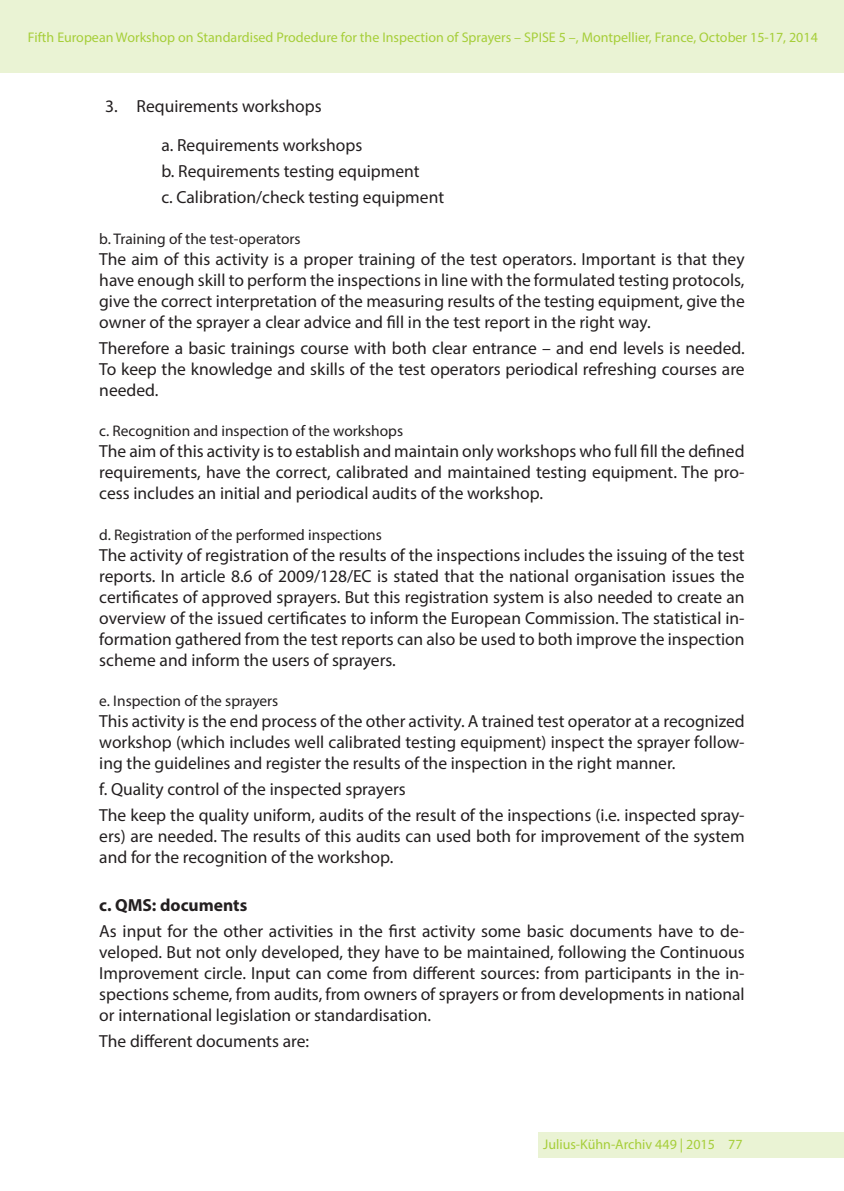
<style>
.page{position:relative;width:844px;height:1191px;background:#fff}
.page>*{position:absolute;margin:0;border:0;box-sizing:border-box;transform-origin:0 0}
.t1{font:17.5px/21px "Myriad Pro";color:#231f20;text-align:justify}
.t2{font:15.4px "Myriad Pro";color:#231f20}
.t3{font:14px "Myriad Pro";color:#a6ce39}
.s1{font-weight:700}
</style>
<div class="page">
<div style="left:0;top:0;width:843px;height:72px;background:#eaf3d4"></div>
<div style="left:538px;top:1132px;width:305px;height:25px;background:#eaf3d4"></div>
<p class="t3" style="left:28px;top:29px;width:791px">Fifth European Workshop on Standardised Prodedure for the Inspection of Sprayers – SPISE 5 –, Montpellier, France, October 15-17, 2014</p>
<p class="t1" style="left:105px;top:96px;width:218px">3. Requirements workshops</p>
<p class="t1" style="left:161px;top:132px;width:284px;line-height:26.2px;text-align:left">a. Requirements workshops<br>b. Requirements testing equipment<br>c. Calibration/check testing equipment</p>
<p class="t2" style="left:99px;top:229px;width:203px">b. Training of the test-operators</p>
<p class="t1" style="left:99px;top:248px;width:646px">The aim of this activity is a proper training of the test operators. Important is that they have enough skill to perform the inspections in line with the formulated testing protocols, give the correct interpretation of the measuring results of the testing equipment, give the owner of the sprayer a clear advice and fill in the test report in the right way.</p>
<p class="t1" style="left:99px;top:337px;width:646px">Therefore a basic trainings course with both clear entrance – and end levels is needed.<br>To keep the knowledge and skills of the test operators periodical refreshing courses are needed.</p>
<p class="t2" style="left:99px;top:421px;width:305px">c. Recognition and inspection of the workshops</p>
<p class="t1" style="left:99px;top:440px;width:646px">The aim of this activity is to establish and maintain only workshops who full fill the defined requirements, have the correct, calibrated and maintained testing equipment. The pro&shy;cess includes an initial and periodical audits of the workshop.</p>
<p class="t2" style="left:99px;top:525px;width:284px">d. Registration of the performed inspections</p>
<p class="t1" style="left:99px;top:544px;width:646px">The activity of registration of the results of the inspections includes the issuing of the test reports. In article 8.6 of 2009/128/EC is stated that the national organisation issues the certificates of approved sprayers. But this registration system is also needed to create an overview of the issued certificates to inform the European Commission. The statistical in&shy;formation gathered from the test reports can also be used to both improve the inspection scheme and inform the users of sprayers.</p>
<p class="t2" style="left:99px;top:691px;width:180px">e. Inspection of the sprayers</p>
<p class="t1" style="left:99px;top:710px;width:646px">This activity is the end process of the other activity. A trained test operator at a recognized workshop (which includes well calibrated testing equipment) inspect the sprayer follow&shy;ing the guidelines and register the results of the inspection in the right manner.</p>
<p class="t1" style="left:99px;top:776px;width:646px;line-height:26.2px">f. Quality control of the inspected sprayers<br>The keep the quality uniform, audits of the result of the inspections (i.e. inspected spray-</p>
<p class="t1" style="left:99px;top:825px;width:646px">ers) are needed. The results of this audits can used both for improvement of the system and for the recognition of the workshop.</p>
<p class="t1" style="left:99px;top:891px;width:646px;line-height:26.2px"><span class="s1">c. QMS: documents<br></span>As input for the other activities in the first activity some basic documents have to de-</p>
<p class="t1" style="left:99px;top:941px;width:646px">veloped. But not only developed, they have to be maintained, following the Continuous Improvement circle. Input can come from different sources: from participants in the in&shy;spections scheme, from audits, from owners of sprayers or from developments in national or international legislation or standardisation.</p>
<p class="t1" style="left:99px;top:1030px;width:211px">The different documents are:</p>
<p class="t3" style="left:543px;top:1136px;width:173px">Julius-Kühn-Archiv 449 | 2015</p>
<p class="t3" style="left:728px;top:1135px;width:16px">77</p>
</div>
